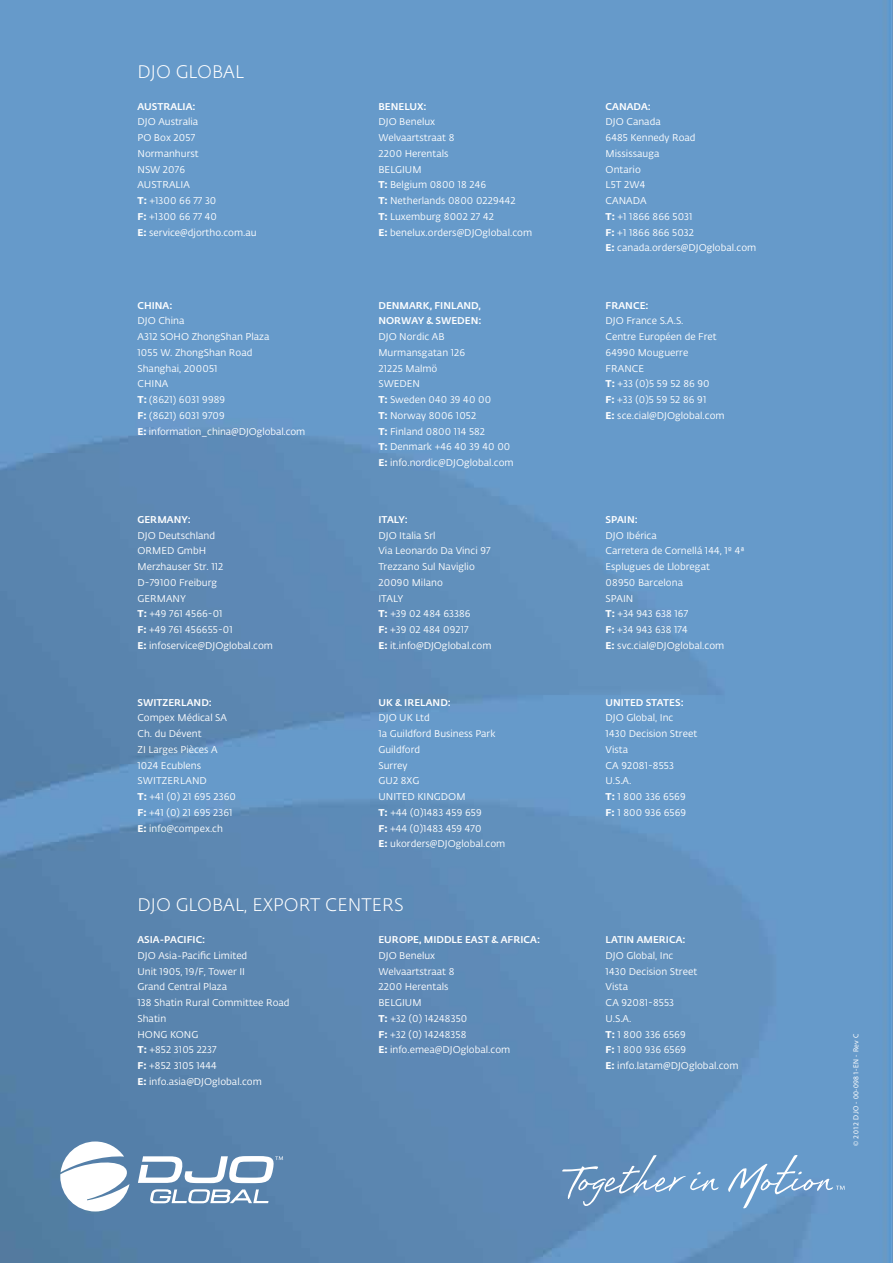
<style>
.page{position:relative;width:893px;height:1263px;background:#fff}
.page>*{position:absolute;margin:0;border:0;box-sizing:border-box;transform-origin:0 0}
.t1{font:300 18px "Fedra Sans Alt Pro";color:#fff}
.t2{font:9.75px/15.8px "Fedra Sans Alt Pro";color:#fff}
.t3{font:500 9.75px/15.8px "Fedra Sans Alt Pro";color:#fff}
.t4{font:7.5px "Myriad Pro";letter-spacing:.05em;color:#fff}
.s1{font-weight:700}
</style>
<div class="page">
<img style="left:0;top:0;width:893px;height:1263px">
<svg style="left:851px;top:1155px;width:42px;height:108px"></svg>
<svg style="left:150px;top:1189px;width:119px;height:14px"></svg>
<svg style="left:138px;top:1156px;width:145px;height:27px"></svg>
<svg style="left:60px;top:1141px;width:69px;height:70px"></svg>
<svg style="left:562px;top:1155px;width:158px;height:51px"></svg>
<svg style="left:728px;top:1155px;width:117px;height:53px"></svg>
<h1 class="t1" style="left:137px;top:59px;width:108px">DJO GLOBAL</h1>
<p class="t3" style="left:137px;top:98px;width:60px">AUSTRALIA:</p>
<p class="t2" style="left:137px;top:114px;width:121px">DJO Australia<br>PO Box 2057<br>Normanhurst<br>NSW 2076<br>AUSTRALIA<br><span class="s1">T:</span> +1300 66 77 30<br><span class="s1">F:</span> +1300 66 77 40<br><span class="s1">E:</span> service@djortho.com.au</p>
<p class="t3" style="left:137px;top:297px;width:36px">CHINA:</p>
<p class="t2" style="left:137px;top:313px;width:169px">DJO China<br>A312 SOHO ZhongShan Plaza<br>1055 W. ZhongShan Road<br>Shanghai, 200051<br>CHINA<br><span class="s1">T:</span> (8621) 6031 9989<br><span class="s1">F:</span> (8621) 6031 9709<br><span class="s1">E:</span> information_china@DJOglobal.com</p>
<p class="t3" style="left:137px;top:511px;width:55px">GERMANY:</p>
<p class="t2" style="left:137px;top:527px;width:137px">DJO Deutschland<br>ORMED GmbH<br>Merzhauser Str. 112<br>D-79100 Freiburg<br>GERMANY<br><span class="s1">T:</span> +49 761 4566-01<br><span class="s1">F:</span> +49 761 456655-01<br><span class="s1">E:</span> infoservice@DJOglobal.com</p>
<p class="t3" style="left:137px;top:694px;width:76px">SWITZERLAND:</p>
<p class="t2" style="left:137px;top:710px;width:100px">Compex Médical SA<br>Ch. du Dévent<br>ZI Larges Pièces A<br>1024 Ecublens<br>Switzerland<br><span class="s1">T:</span> +41 (0) 21 695 2360<br><span class="s1">F:</span> +41 (0) 21 695 2361<br><span class="s1">E:</span> info@compex.ch</p>
<p class="t3" style="left:378px;top:98px;width:50px">BENELUX:</p>
<p class="t2" style="left:378px;top:114px;width:155px">DJO Benelux<br>Welvaartstraat 8<br>2200 Herentals<br>BELGIUM<br><span class="s1">T:</span> Belgium 0800 18 246<br><span class="s1">T:</span> Netherlands 0800 0229442<br><span class="s1">T:</span> Luxemburg 8002 27 42<br><span class="s1">E:</span> benelux.orders@DJOglobal.com</p>
<p class="t3" style="left:378px;top:297px;width:104px">DENMARK, FINLAND,<br>NORWAY &amp; SWEDEN:</p>
<p class="t2" style="left:378px;top:328px;width:137px">DJO Nordic AB<br>Murmansgatan 126<br>21225 Malmö<br>SWEDEN<br><span class="s1">T:</span> Sweden 040 39 40 00<br><span class="s1">T:</span> Norway 8006 1052<br><span class="s1">T:</span> Finland 0800 114 582<br><span class="s1">T:</span> Denmark +46 40 39 40 00<br><span class="s1">E:</span> info.nordic@DJOglobal.com</p>
<p class="t3" style="left:378px;top:511px;width:31px">ITALY:</p>
<p class="t2" style="left:378px;top:527px;width:115px">DJO Italia Srl<br>Via Leonardo Da Vinci 97<br>Trezzano Sul Naviglio<br>20090 Milano<br>ITALY<br><span class="s1">T:</span> +39 02 484 63386<br><span class="s1">F:</span> +39 02 484 09217<br><span class="s1">E:</span> it.info@DJOglobal.com</p>
<p class="t3" style="left:378px;top:694px;width:74px">UK &amp; IRELAND:</p>
<p class="t2" style="left:378px;top:710px;width:128px">DJO UK Ltd<br>1a Guildford Business Park<br>Guildford<br>Surrey<br>GU2 8XG<br>UNITED KINGDOM<br><span class="s1">T:</span> +44 (0)1483 459 659<br><span class="s1">F:</span> +44 (0)1483 459 470<br><span class="s1">E:</span> ukorders@DJOglobal.com</p>
<h1 class="t1" style="left:137px;top:893px;width:268px">DJO GLOBAL, EXPORT CENTERS</h1>
<p class="t3" style="left:137px;top:931px;width:69px">ASIA-PACIFIC:</p>
<p class="t2" style="left:137px;top:947px;width:154px">DJO Asia-Pacific Limited<br>Unit 1905, 19/F, Tower II<br>Grand Central Plaza<br>138 Shatin Rural Committee Road<br>Shatin<br>HONG KONG<br><span class="s1">T:</span> +852 3105 2237<br><span class="s1">F:</span> +852 3105 1444<br><span class="s1">E:</span> info.asia@DJOglobal.com</p>
<p class="t3" style="left:378px;top:931px;width:163px">EUROPE, MIDDLE EAST &amp; AFRICA:</p>
<p class="t2" style="left:378px;top:947px;width:133px">DJO Benelux<br>Welvaartstraat 8<br>2200 Herentals<br>BELGIUM<br><span class="s1">T:</span> +32 (0) 14248350<br><span class="s1">F:</span> +32 (0) 14248358<br><span class="s1">E:</span> info.emea@DJOglobal.com</p>
<p class="t3" style="left:606px;top:98px;width:47px">CANADA:</p>
<p class="t2" style="left:606px;top:114px;width:152px">DJO Canada<br>6485 Kennedy Road<br>Mississauga<br>Ontario<br>L5T 2W4<br>CANADA<br><span class="s1">T:</span> +1 1866 866 5031<br><span class="s1">F:</span> +1 1866 866 5032<br><span class="s1">E:</span> canada.orders@DJOglobal.com</p>
<p class="t3" style="left:606px;top:297px;width:44px">FRANCE:</p>
<p class="t2" style="left:606px;top:313px;width:121px">DJO France S.A.S.<br>Centre Européen de Fret<br>64990 Mouguerre<br>FRANCE<br><span class="s1">T:</span> +33 (0)5 59 52 86 90<br><span class="s1">F:</span> +33 (0)5 59 52 86 91<br><span class="s1">E:</span> sce.cial@DJOglobal.com</p>
<p class="t3" style="left:606px;top:511px;width:34px">SPAIN:</p>
<p class="t2" style="left:606px;top:527px;width:140px">DJO Ibérica<br>Carretera de Cornellá 144, 1º 4ª<br>Esplugues de Llobregat<br>08950 Barcelona<br>SPAIN<br><span class="s1">T:</span> +34 943 638 167<br><span class="s1">F:</span> +34 943 638 174<br><span class="s1">E:</span> svc.cial@DJOglobal.com</p>
<p class="t3" style="left:606px;top:694px;width:80px">UNITED STATES:</p>
<p class="t2" style="left:606px;top:710px;width:93px">DJO Global, Inc<br>1430 Decision Street<br>Vista<br>CA 92081-8553<br>U.S.A.<br><span class="s1">T:</span> 1 800 336 6569<br><span class="s1">F:</span> 1 800 936 6569</p>
<p class="t3" style="left:606px;top:931px;width:81px">LATIN AMERICA:</p>
<p class="t2" style="left:606px;top:947px;width:134px">DJO Global, Inc<br>1430 Decision Street<br>Vista<br>CA 92081-8553<br>U.S.A.<br><span class="s1">T:</span> 1 800 336 6569<br><span class="s1">F:</span> 1 800 936 6569<br><span class="s1">E:</span> info.latam@DJOglobal.com</p>
<p class="t4" style="left:851px;top:1146px;width:114px;rotate:-90deg">© 2012 DJO - 00-0981-EN - Rev C</p>
</div>
